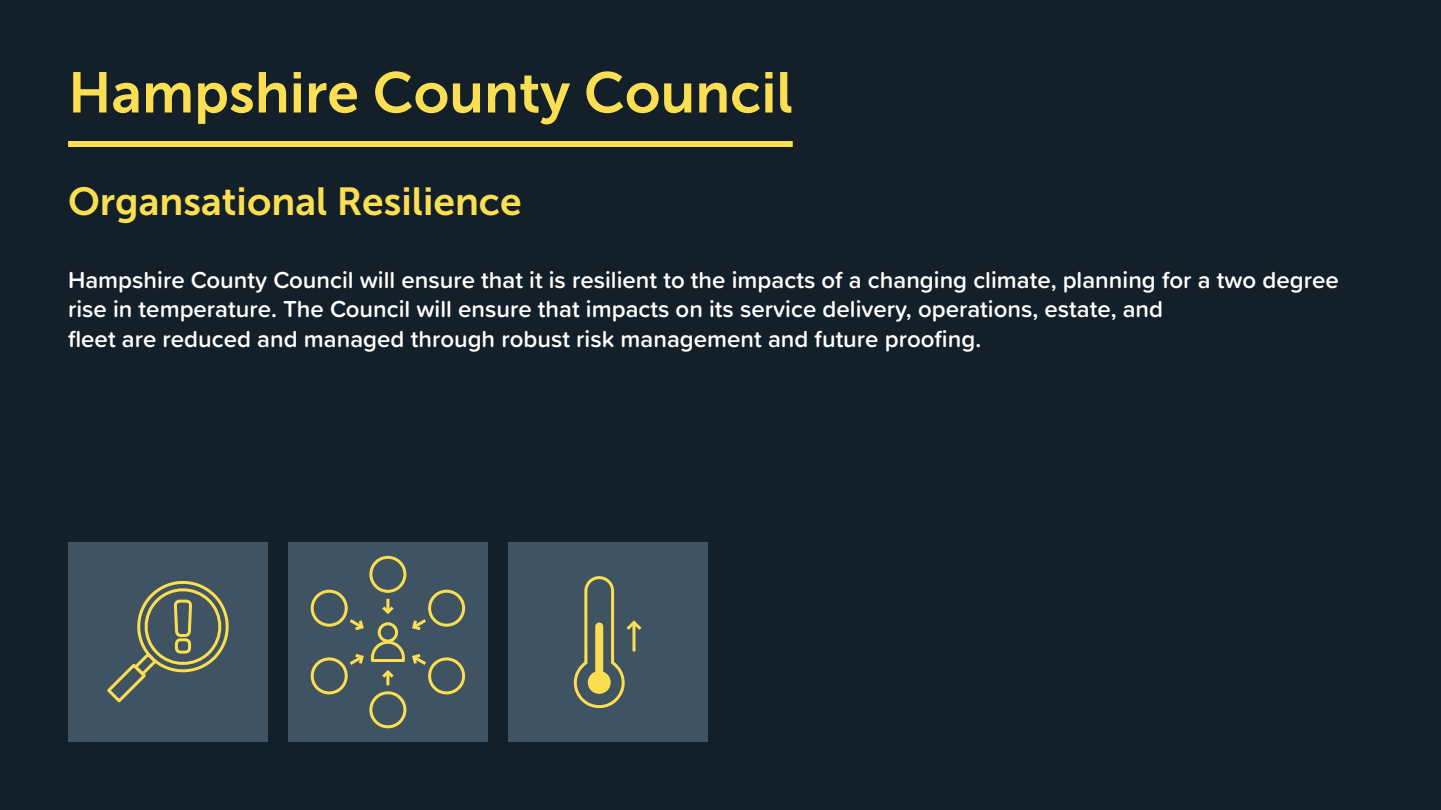
<style>
.page{position:relative;width:1441px;height:810px;background:#fff}
.page>*{position:absolute;margin:0;border:0;box-sizing:border-box;transform-origin:0 0}
.t1{font:57px "Museo Sans 700";color:#fbdf52}
.t2{font:39px "Museo Sans 700";color:#fbdf52}
.t3{font:600 24px/29.2px "Proxima Soft";color:#fff}
</style>
<div class="page">
<div style="left:0;top:0;width:1440px;height:810px;background:#131f29"></div>
<div style="left:68px;top:542px;width:200px;height:200px;background:#405362"></div>
<svg style="left:107px;top:581px;width:122px;height:122px"></svg>
<div style="left:288px;top:542px;width:199px;height:200px;background:#405362"></div>
<div style="left:378px;top:622px;width:20px;height:21px;border:3px solid #fbdf51;border-radius:50%"></div>
<div style="left:369px;top:556px;width:37px;height:37px;border:3px solid #fbdf51;border-radius:50%"></div>
<div style="left:369px;top:691px;width:37px;height:37px;border:3px solid #fbdf51;border-radius:50%"></div>
<svg style="left:382px;top:599px;width:12px;height:15px"></svg>
<svg style="left:310px;top:589px;width:54px;height:42px"></svg>
<svg style="left:310px;top:639px;width:156px;height:60px"></svg>
<svg style="left:412px;top:589px;width:54px;height:42px"></svg>
<div style="left:508px;top:542px;width:199px;height:200px;background:#405362"></div>
<svg style="left:573px;top:576px;width:69px;height:133px"></svg>
<div style="left:68px;top:141px;width:724px;height:6px;background:#fbdf52"></div>
<h1 class="t1" style="left:68px;top:71px;width:726px">Hampshire County Council</h1>
<h2 class="t2" style="left:68px;top:187px;width:455px">Organsational Resilience</h2>
<p class="t3" style="left:68px;top:267px;width:1271px">Hampshire County Council will ensure that it is resilient to the impacts of a changing climate, planning for a two degree rise in temperature. The Council will ensure that impacts on its service delivery, operations, estate, and<br>fleet are reduced and managed through robust risk management and future proofing.</p>
</div>
